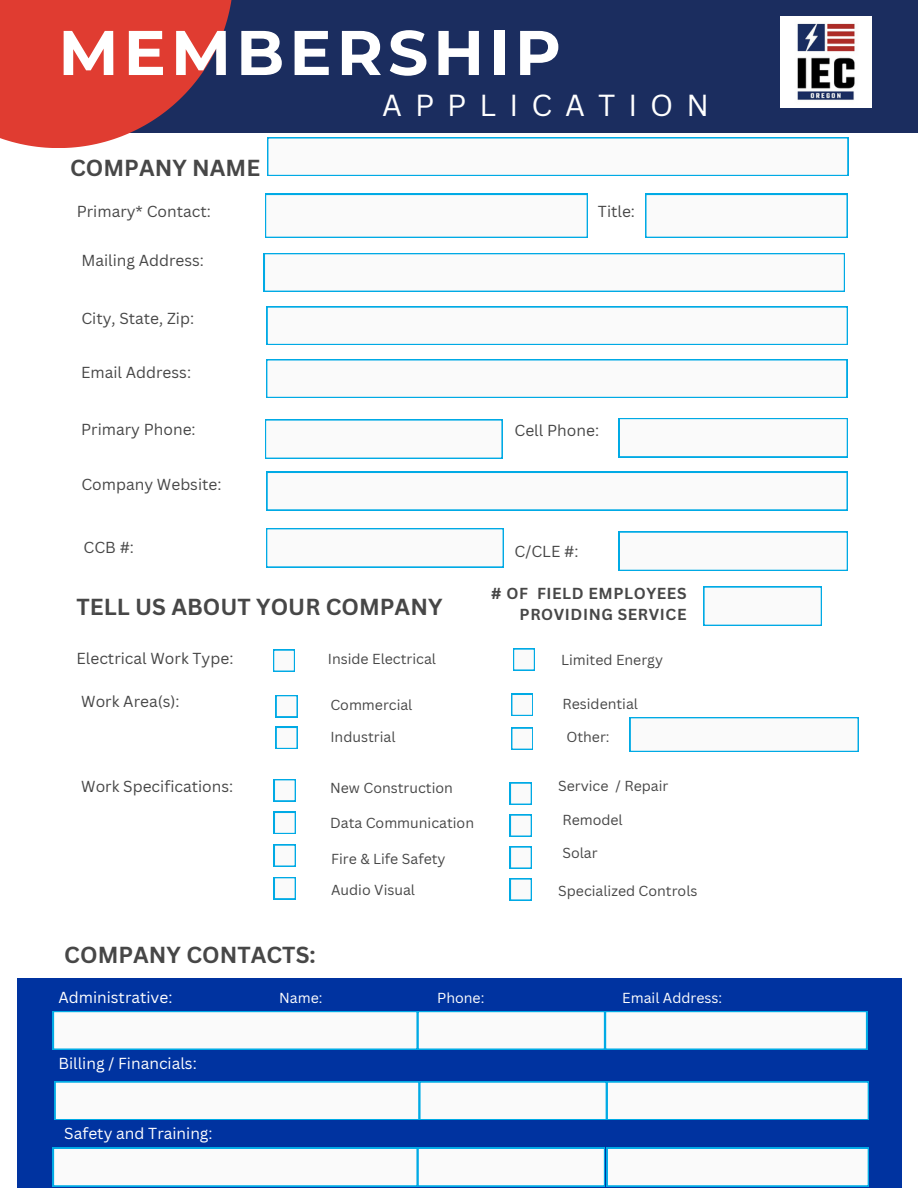
<style>
.page{position:relative;width:918px;height:1188px;background:#fff}
.page>*{position:absolute;margin:0;border:0;box-sizing:border-box;transform-origin:0 0}
.t1{font:700 63px "Montserrat";letter-spacing:.08em;color:#fff}
.t2{font:29.7px "Canva Sans";letter-spacing:.44em;color:#fff}
.t3{font:700 22.5px "Canva Sans";color:#474747}
.t4{font:15.45px "Canva Sans";color:#474747}
.t5{font:15.45px "Canva Sans";color:#fff}
.t6{font:700 15.45px "Canva Sans";letter-spacing:.035em;color:#474747}
.t7{font:14.1px "Canva Sans";color:#474747}
.t8{font:14.1px "Canva Sans";color:#fff}
</style>
<div class="page">
<div style="left:33px;top:0;width:885px;height:133px;background:#1b2d5f"></div>
<div style="left:17px;top:978px;width:884px;height:210px;background:#0033a0"></div>
<svg style="left:619px;top:532px;width:229px;height:39px"></svg>
<svg style="left:703px;top:587px;width:119px;height:39px"></svg>
<svg style="left:273px;top:650px;width:22px;height:22px"></svg>
<div style="left:513px;top:649px;width:22px;height:22px;background:#00aae5"></div>
<svg style="left:514px;top:649px;width:20px;height:21px"></svg>
<div style="left:276px;top:695px;width:22px;height:22px;background:#00aae5"></div>
<svg style="left:276px;top:696px;width:21px;height:21px"></svg>
<svg style="left:511px;top:694px;width:22px;height:22px"></svg>
<div style="left:276px;top:727px;width:22px;height:22px;background:#00aae5"></div>
<svg style="left:276px;top:728px;width:21px;height:20px"></svg>
<svg style="left:511px;top:728px;width:22px;height:22px"></svg>
<svg style="left:630px;top:717px;width:229px;height:35px"></svg>
<svg style="left:274px;top:779px;width:22px;height:22px"></svg>
<svg style="left:510px;top:783px;width:22px;height:22px"></svg>
<svg style="left:274px;top:845px;width:22px;height:22px"></svg>
<svg style="left:510px;top:847px;width:22px;height:22px"></svg>
<svg style="left:274px;top:812px;width:22px;height:22px"></svg>
<svg style="left:510px;top:815px;width:22px;height:22px"></svg>
<svg style="left:274px;top:877px;width:22px;height:22px"></svg>
<svg style="left:510px;top:878px;width:22px;height:23px"></svg>
<div style="left:53px;top:1011px;width:365px;height:39px;background:#00aae5"></div>
<div style="left:418px;top:1011px;width:187px;height:39px;background:#00aae5"></div>
<div style="left:605px;top:1011px;width:262px;height:39px;background:#00aae5"></div>
<svg style="left:54px;top:1012px;width:812px;height:37px"></svg>
<div style="left:55px;top:1082px;width:814px;height:38px;background:#fafafa"></div>
<div style="left:53px;top:1148px;width:816px;height:38px;background:#fafafa"></div>
<div style="left:265px;top:194px;width:323px;height:44px;background:#00aae5"></div>
<div style="left:266px;top:195px;width:321px;height:42px;background:#fafafa"></div>
<svg style="left:619px;top:418px;width:228px;height:39px"></svg>
<svg style="left:265px;top:419px;width:237px;height:40px"></svg>
<div style="left:264px;top:253px;width:581px;height:39px;background:#00aae5"></div>
<div style="left:265px;top:254px;width:579px;height:37px;background:#fafafa"></div>
<div style="left:645px;top:194px;width:203px;height:44px;background:#00aae5"></div>
<div style="left:646px;top:195px;width:201px;height:42px;background:#fafafa"></div>
<svg style="left:267px;top:307px;width:581px;height:38px"></svg>
<div style="left:266px;top:359px;width:581px;height:39px;background:#00aae5"></div>
<div style="left:267px;top:360px;width:580px;height:37px;background:#fafafa"></div>
<svg style="left:267px;top:472px;width:581px;height:38px"></svg>
<svg style="left:266px;top:528px;width:237px;height:39px"></svg>
<svg style="left:267px;top:137px;width:581px;height:39px"></svg>
<svg style="left:0;top:0;width:232px;height:148px"></svg>
<img style="left:780px;top:16px;width:92px;height:91px">
<p class="t1" style="left:58px;top:14px;width:504px">MEMBERSHIP</p>
<p class="t2" style="left:382px;top:84px;width:328px">APPLICATION</p>
<h6 class="t3" style="left:70px;top:152px;width:192px">COMPANY NAME</h6>
<h5 class="t4" style="left:77px;top:200px;width:136px">Primary* Contact:</h5>
<h4 class="t4" style="left:598px;top:200px;width:39px">Title:</h4>
<h3 class="t4" style="left:81px;top:250px;width:124px">Mailing Address:</h3>
<h6 class="t4" style="left:81px;top:307px;width:114px">City, State, Zip:</h6>
<p class="t4" style="left:81px;top:361px;width:111px">Email Address:</p>
<p class="t4" style="left:81px;top:419px;width:116px">Primary Phone:</p>
<h6 class="t4" style="left:81px;top:474px;width:142px">Company Website:</h6>
<h6 class="t4" style="left:515px;top:420px;width:86px">Cell Phone:</h6>
<p class="t4" style="left:84px;top:537px;width:52px">CCB #:</p>
<p class="t4" style="left:515px;top:540px;width:65px">C/CLE #:</p>
<p class="t6" style="left:491px;top:582px;width:197px"># OF FIELD EMPLOYEES</p>
<h1 class="t3" style="left:77px;top:591px;width:367px">TELL US ABOUT YOUR COMPANY</h1>
<p class="t6" style="left:520px;top:604px;width:168px">PROVIDING SERVICE</p>
<h6 class="t4" style="left:77px;top:647px;width:158px">Electrical Work Type:</h6>
<p class="t7" style="left:328px;top:649px;width:110px">Inside Electrical</p>
<h6 class="t7" style="left:561px;top:650px;width:103px">Limited Energy</h6>
<h6 class="t7" style="left:330px;top:695px;width:84px">Commercial</h6>
<h6 class="t7" style="left:562px;top:694px;width:77px">Residential</h6>
<h6 class="t7" style="left:330px;top:727px;width:67px">Industrial</h6>
<h6 class="t7" style="left:566px;top:727px;width:45px">Other:</h6>
<h6 class="t4" style="left:81px;top:691px;width:100px">Work Area(s):</h6>
<h3 class="t4" style="left:81px;top:775px;width:154px">Work Specifications:</h3>
<h2 class="t7" style="left:330px;top:778px;width:124px">New Construction</h2>
<p class="t7" style="left:558px;top:776px;width:112px">Service / Repair</p>
<h6 class="t7" style="left:330px;top:813px;width:146px">Data Communication</h6>
<h6 class="t7" style="left:562px;top:810px;width:62px">Remodel</h6>
<h6 class="t7" style="left:331px;top:849px;width:116px">Fire &amp; Life Safety</h6>
<h6 class="t7" style="left:562px;top:843px;width:37px">Solar</h6>
<h6 class="t7" style="left:331px;top:880px;width:85px">Audio Visual</h6>
<h6 class="t7" style="left:558px;top:881px;width:141px">Specialized Controls</h6>
<h6 class="t3" style="left:64px;top:939px;width:253px">COMPANY CONTACTS:</h6>
<h6 class="t5" style="left:58px;top:987px;width:116px">Administrative:</h6>
<h6 class="t8" style="left:279px;top:988px;width:45px">Name:</h6>
<h6 class="t8" style="left:437px;top:988px;width:49px">Phone:</h6>
<h3 class="t8" style="left:622px;top:988px;width:102px">Email Address:</h3>
<h6 class="t5" style="left:58px;top:1053px;width:140px">Billing / Financials:</h6>
<h6 class="t5" style="left:64px;top:1122px;width:150px">Safety and Training:</h6>
</div>
